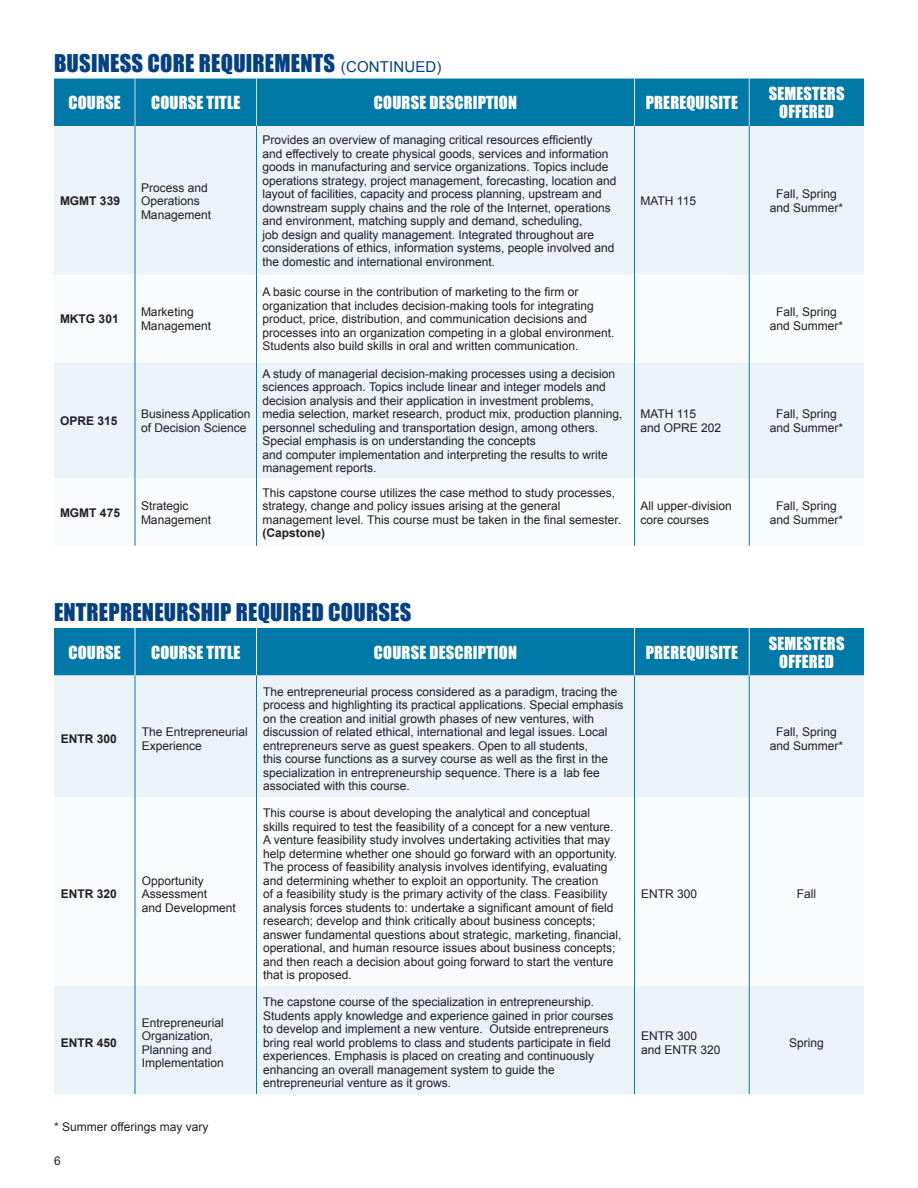
<style>
.page{position:relative;width:918px;height:1188px;background:#fff}
.page>*{position:absolute;margin:0;border:0;box-sizing:border-box;transform-origin:0 0}
.Section_Title_Purple{font:22.5px "Impact";letter-spacing:.01em;color:#054082}
.Table_White_11{font:16.5px/18px "Impact";letter-spacing:.01em;color:#fff;text-align:center}
.Table_Content{font:12px/13.5px "Arial";color:#231f20}
.Table_Rows_Bold{font:700 12px "Arial";color:#231f20}
.Table_Content_Center{font:12px/13.5px "Arial";color:#231f20;text-align:center}
.Table_Content-2{font:700 12px "Arial";color:#231f20}
.s1{font-family:"Arial";font-size:15px}
.s2{font-weight:700}
</style>
<div class="page">
<div style="left:54px;top:628px;width:810px;height:48px;background:#0078a8"></div>
<div style="left:54px;top:676px;width:810px;height:418px;background:#ebf2f8"></div>
<svg style="left:54px;top:797px;width:810px;height:189px"></svg>
<hr style="left:135px;top:628px;width:1px;height:48px;background:#fff">
<hr style="left:256px;top:628px;width:1px;height:48px;background:#fff">
<hr style="left:634px;top:628px;width:1px;height:48px;background:#fff">
<hr style="left:749px;top:628px;width:1px;height:48px;background:#fff">
<hr style="left:135px;top:676px;width:1px;height:121px;background:#007db5">
<hr style="left:256px;top:676px;width:1px;height:121px;background:#007db5">
<hr style="left:634px;top:676px;width:1px;height:121px;background:#007db5">
<hr style="left:749px;top:676px;width:1px;height:121px;background:#007db5">
<hr style="left:135px;top:797px;width:1px;height:189px;background:#007db5">
<hr style="left:256px;top:797px;width:1px;height:189px;background:#007db5">
<hr style="left:634px;top:797px;width:1px;height:189px;background:#007db5">
<hr style="left:749px;top:797px;width:1px;height:189px;background:#007db5">
<hr style="left:135px;top:986px;width:1px;height:108px;background:#007db5">
<hr style="left:256px;top:986px;width:1px;height:108px;background:#007db5">
<hr style="left:634px;top:986px;width:1px;height:108px;background:#007db5">
<hr style="left:749px;top:986px;width:1px;height:108px;background:#007db5">
<div style="left:54px;top:79px;width:810px;height:47px;background:#0078a8"></div>
<div style="left:54px;top:126px;width:810px;height:149px;background:#ebf2f8"></div>
<svg style="left:54px;top:275px;width:810px;height:271px"></svg>
<hr style="left:135px;top:79px;width:1px;height:47px;background:#d1e1ed">
<hr style="left:256px;top:79px;width:1px;height:47px;background:#d1e1ed">
<hr style="left:634px;top:79px;width:1px;height:47px;background:#d1e1ed">
<hr style="left:749px;top:79px;width:1px;height:47px;background:#d1e1ed">
<hr style="left:135px;top:126px;width:1px;height:149px;background:#007db5">
<hr style="left:256px;top:126px;width:1px;height:149px;background:#007db5">
<hr style="left:634px;top:126px;width:1px;height:149px;background:#007db5">
<hr style="left:749px;top:126px;width:1px;height:149px;background:#007db5">
<hr style="left:135px;top:275px;width:1px;height:87px;background:#007db5">
<hr style="left:256px;top:275px;width:1px;height:87px;background:#007db5">
<hr style="left:634px;top:275px;width:1px;height:87px;background:#007db5">
<hr style="left:749px;top:275px;width:1px;height:87px;background:#007db5">
<hr style="left:135px;top:362px;width:1px;height:116px;background:#007db5">
<hr style="left:256px;top:362px;width:1px;height:116px;background:#007db5">
<hr style="left:634px;top:362px;width:1px;height:116px;background:#007db5">
<hr style="left:749px;top:362px;width:1px;height:116px;background:#007db5">
<hr style="left:135px;top:478px;width:1px;height:68px;background:#007db5">
<hr style="left:256px;top:478px;width:1px;height:68px;background:#007db5">
<hr style="left:634px;top:478px;width:1px;height:68px;background:#007db5">
<hr style="left:749px;top:478px;width:1px;height:68px;background:#007db5">
<p class="Section_Title_Purple" style="left:54px;top:46px;width:389px">BUSINESS CORE REQUIREMENTS <span class="s1">(CONTINUED)</span></p>
<p class="Table_White_11" style="left:68px;top:93px;width:54px">COURSE</p>
<p class="Table_White_11" style="left:151px;top:93px;width:91px">COURSE TITLE</p>
<p class="Table_White_11" style="left:374px;top:93px;width:145px">COURSE DESCRIPTION</p>
<p class="Table_White_11" style="left:646px;top:93px;width:94px">PREREQUISITE</p>
<p class="Table_White_11" style="left:769px;top:84px;width:77px">SEMESTERS<br>OFFERED</p>
<p class="Table_Rows_Bold" style="left:60px;top:193px;width:62px">MGMT 339</p>
<p class="Table_Content" style="left:141px;top:181px;width:72px">Process and<br>Operations<br>Management</p>
<p class="Table_Rows_Bold" style="left:60px;top:311px;width:60px">MKTG 301</p>
<p class="Table_Content" style="left:141px;top:306px;width:72px">Marketing<br>Management</p>
<p class="Table_Rows_Bold" style="left:60px;top:413px;width:59px">OPRE 315</p>
<p class="Table_Content" style="left:141px;top:407px;width:111px">Business Application of Decision Science</p>
<p class="Table_Content-2" style="left:60px;top:505px;width:62px">MGMT 475</p>
<p class="Table_Content" style="left:141px;top:499px;width:72px">Strategic<br>Management</p>
<p class="Table_Content" style="left:262px;top:133px;width:355px">Provides an overview of managing critical resources efficiently<br>and effectively to create physical goods, services and information goods in manufacturing and service organizations. Topics include operations strategy, project management, forecasting, location and layout of facilities, capacity and process planning, upstream and downstream supply chains and the role of the Internet, operations and environment, matching supply and demand, scheduling,<br>job design and quality management. Integrated throughout are considerations of ethics, information systems, people involved and the domestic and international environment.</p>
<p class="Table_Content" style="left:262px;top:285px;width:354px">A basic course in the contribution of marketing to the firm or organization that includes decision-making tools for integrating product, price, distribution, and communication decisions and processes into an organization competing in a global environment.<br>Students also build skills in oral and written communication.</p>
<p class="Table_Content" style="left:262px;top:367px;width:362px">A study of managerial decision-making processes using a decision sciences approach. Topics include linear and integer models and decision analysis and their application in investment problems, media selection, market research, product mix, production planning, personnel scheduling and transportation design, among others.<br>Special emphasis is on understanding the concepts<br>and computer implementation and interpreting the results to write management reports.</p>
<p class="Table_Content" style="left:262px;top:486px;width:360px">This capstone course utilizes the case method to study processes, strategy, change and policy issues arising at the general management level. This course must be taken in the final semester. <span class="s2">(Capstone)</span></p>
<p class="Table_Content" style="left:640px;top:194px;width:57px">MATH 115</p>
<p class="Table_Content" style="left:770px;top:187px;width:75px;text-align:center">Fall, Spring and Summer*</p>
<p class="Table_Content" style="left:770px;top:306px;width:75px;text-align:center">Fall, Spring and Summer*</p>
<p class="Table_Content" style="left:640px;top:407px;width:82px">MATH 115<br>and OPRE 202</p>
<p class="Table_Content" style="left:770px;top:407px;width:75px;text-align:center">Fall, Spring and Summer*</p>
<p class="Table_Content" style="left:640px;top:499px;width:93px">All upper-division core courses</p>
<p class="Table_Content" style="left:770px;top:499px;width:75px;text-align:center">Fall, Spring and Summer*</p>
<p class="Section_Title_Purple" style="left:54px;top:595px;width:359px">ENTREPRENEURSHIP REQUIRED COURSES</p>
<p class="Table_White_11" style="left:68px;top:643px;width:54px">COURSE</p>
<p class="Table_White_11" style="left:151px;top:643px;width:91px">COURSE TITLE</p>
<p class="Table_White_11" style="left:374px;top:643px;width:145px">COURSE DESCRIPTION</p>
<p class="Table_White_11" style="left:646px;top:643px;width:94px">PREREQUISITE</p>
<p class="Table_White_11" style="left:769px;top:634px;width:77px">SEMESTERS<br>OFFERED</p>
<p class="Table_Rows_Bold" style="left:61px;top:731px;width:58px">ENTR 300</p>
<p class="Table_Content" style="left:142px;top:725px;width:108px">The Entrepreneurial<br>Experience</p>
<p class="Table_Rows_Bold" style="left:61px;top:886px;width:58px">ENTR 320</p>
<p class="Table_Content" style="left:142px;top:874px;width:96px">Opportunity<br>Assessment<br>and Development</p>
<p class="Table_Rows_Bold" style="left:61px;top:1035px;width:58px">ENTR 450</p>
<p class="Table_Content" style="left:142px;top:1016px;width:84px">Entrepreneurial<br>Organization,<br>Planning and<br>Implementation</p>
<p class="Table_Content" style="left:54px;top:1120px;width:156px">* Summer offerings may vary</p>
<p class="Table_Content" style="left:54px;top:1155px;width:8px">6</p>
<p class="Table_Content" style="left:263px;top:685px;width:362px">The entrepreneurial process considered as a paradigm, tracing the process and highlighting its practical applications. Special emphasis on the creation and initial growth phases of new ventures, with discussion of related ethical, international and legal issues. Local entrepreneurs serve as guest speakers. Open to all students,<br>this course functions as a survey course as well as the first in the specialization in entrepreneurship sequence. There is a lab fee associated with this course.</p>
<p class="Table_Content" style="left:263px;top:806px;width:360px">This course is about developing the analytical and conceptual<br>skills required to test the feasibility of a concept for a new venture.<br>A venture feasibility study involves undertaking activities that may help determine whether one should go forward with an opportunity.<br>The process of feasibility analysis involves identifying, evaluating and determining whether to exploit an opportunity. The creation<br>of a feasibility study is the primary activity of the class. Feasibility analysis forces students to: undertake a significant amount of field research; develop and think critically about business concepts; answer fundamental questions about strategic, marketing, financial, operational, and human resource issues about business concepts; and then reach a decision about going forward to start the venture that is proposed.</p>
<p class="Table_Content" style="left:263px;top:995px;width:352px">The capstone course of the specialization in entrepreneurship.<br>Students apply knowledge and experience gained in prior courses to develop and implement a new venture. Outside entrepreneurs bring real world problems to class and students participate in field experiences. Emphasis is placed on creating and continuously enhancing an overall management system to guide the entrepreneurial venture as it grows.</p>
<p class="Table_Content_Center" style="left:770px;top:725px;width:75px">Fall, Spring and Summer*</p>
<p class="Table_Content" style="left:641px;top:887px;width:58px">ENTR 300</p>
<p class="Table_Content_Center" style="left:797px;top:887px;width:21px">Fall</p>
<p class="Table_Content" style="left:641px;top:1029px;width:81px">ENTR 300<br>and ENTR 320</p>
<p class="Table_Content_Center" style="left:789px;top:1036px;width:36px">Spring</p>
</div>
